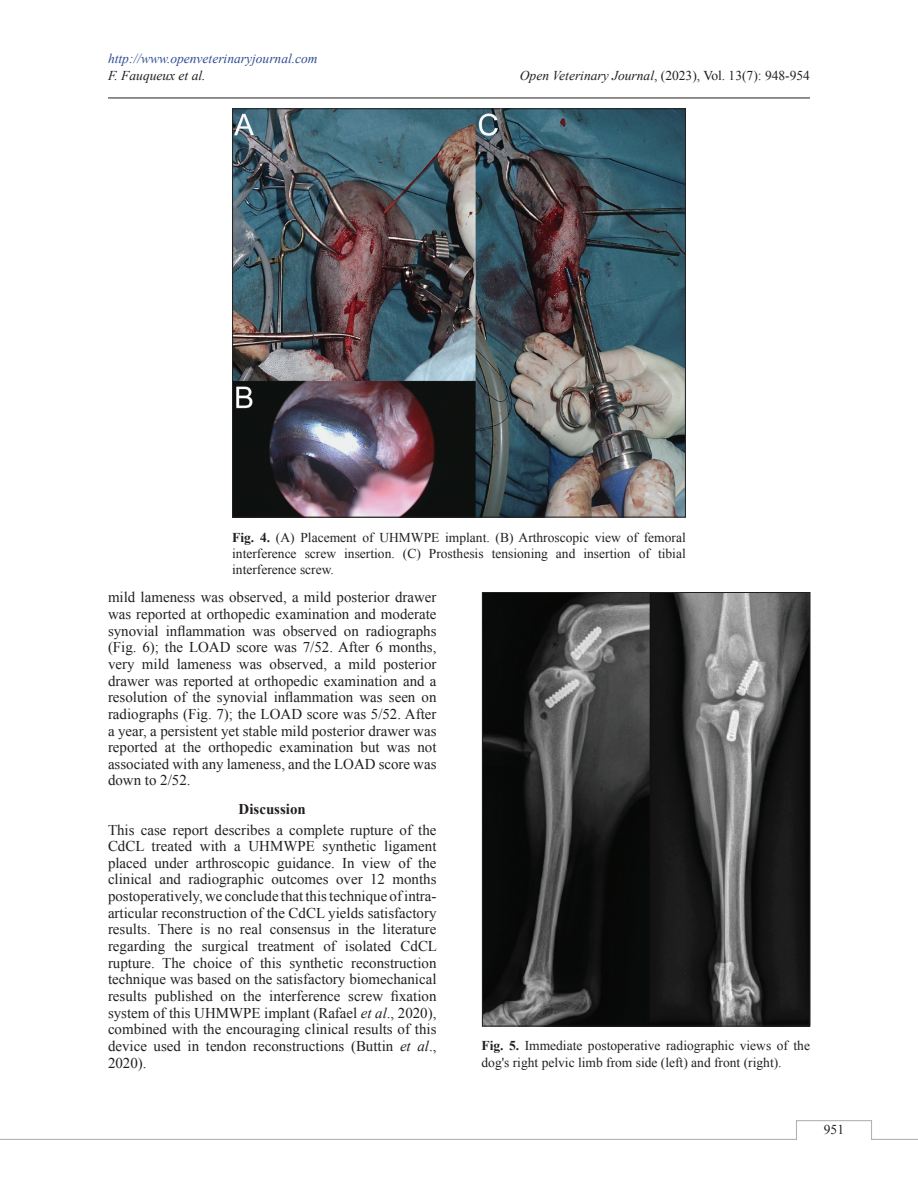
<style>
.page{position:relative;width:918px;height:1188px;background:#fff}
.page>*{position:absolute;margin:0;border:0;box-sizing:border-box;transform-origin:0 0}
.t1{font:15px/16.6px "Times New Roman";color:#231f20;text-align:justify}
.t2{font:700 15px "Times New Roman";color:#231f20}
.t3{font:13.5px/16.2px "Times New Roman";color:#231f20;text-align:justify}
.t4{font:italic 13.5px "Times New Roman";color:#304d94}
.t5{font:italic 13.5px "Times New Roman";color:#231f20}
.s1{font-style:italic}
.s2{font-weight:700}
</style>
<div class="page">
<hr style="left:108px;top:98px;width:702px;height:1px;background:#231f20">
<svg style="left:0;top:1120px;width:918px;height:20px"></svg>
<img style="left:234px;top:110px;width:450px;height:405px">
<img style="left:484px;top:594px;width:324px;height:430px">
<div style="left:482px;top:592px;width:328px;height:434px;border:1px solid #231f20"></div>
<p class="t4" style="left:108px;top:50px;width:211px">http://www.openveterinaryjournal.com</p>
<p class="t5" style="left:108px;top:66px;width:99px">F. Fauqueux et al.</p>
<p class="t3" style="left:520px;top:67px;width:292px"><span class="s1">Open Veterinary Journal</span>, (2023), Vol. 13(7): 948-954</p>
<p class="t3" style="left:232px;top:529px;width:455px"><span class="s2">Fig. 4.</span> (A) Placement of UHMWPE implant. (B) Arthroscopic view of femoral interference screw insertion. (C) Prosthesis tensioning and insertion of tibial interference screw.</p>
<p class="t1" style="left:108px;top:589px;width:330px">mild lameness was observed, a mild posterior drawer was reported at orthopedic examination and moderate synovial inflammation was observed on radiographs (Fig. 6); the LOAD score was 7/52. After 6 months, very mild lameness was observed, a mild posterior drawer was reported at orthopedic examination and a resolution of the synovial inflammation was seen on radiographs (Fig. 7); the LOAD score was 5/52. After a year, a persistent yet stable mild posterior drawer was reported at the orthopedic examination but was not associated with any lameness, and the LOAD score was down to 2/52.</p>
<p class="t2" style="left:239px;top:799px;width:69px">Discussion</p>
<p class="t1" style="left:108px;top:821px;width:331px">This case report describes a complete rupture of the CdCL treated with a UHMWPE synthetic ligament placed under arthroscopic guidance. In view of the clinical and radiographic outcomes over 12 months postoperatively, we conclude that this technique of intra&shy;articular reconstruction of the CdCL yields satisfactory results. There is no real consensus in the literature regarding the surgical treatment of isolated CdCL rupture. The choice of this synthetic reconstruction technique was based on the satisfactory biomechanical results published on the interference screw fixation system of this UHMWPE implant (Rafael <span class="s1">et al</span>., 2020), combined with the encouraging clinical results of this device used in tendon reconstructions (Buttin <span class="s1">et al</span>., 2020).</p>
<p class="t3" style="left:482px;top:1038px;width:330px"><span class="s2">Fig. 5.</span> Immediate postoperative radiographic views of the dog's right pelvic limb from side (left) and front (right).</p>
<p class="t3" style="left:824px;top:1121px;width:22px">951</p>
</div>
